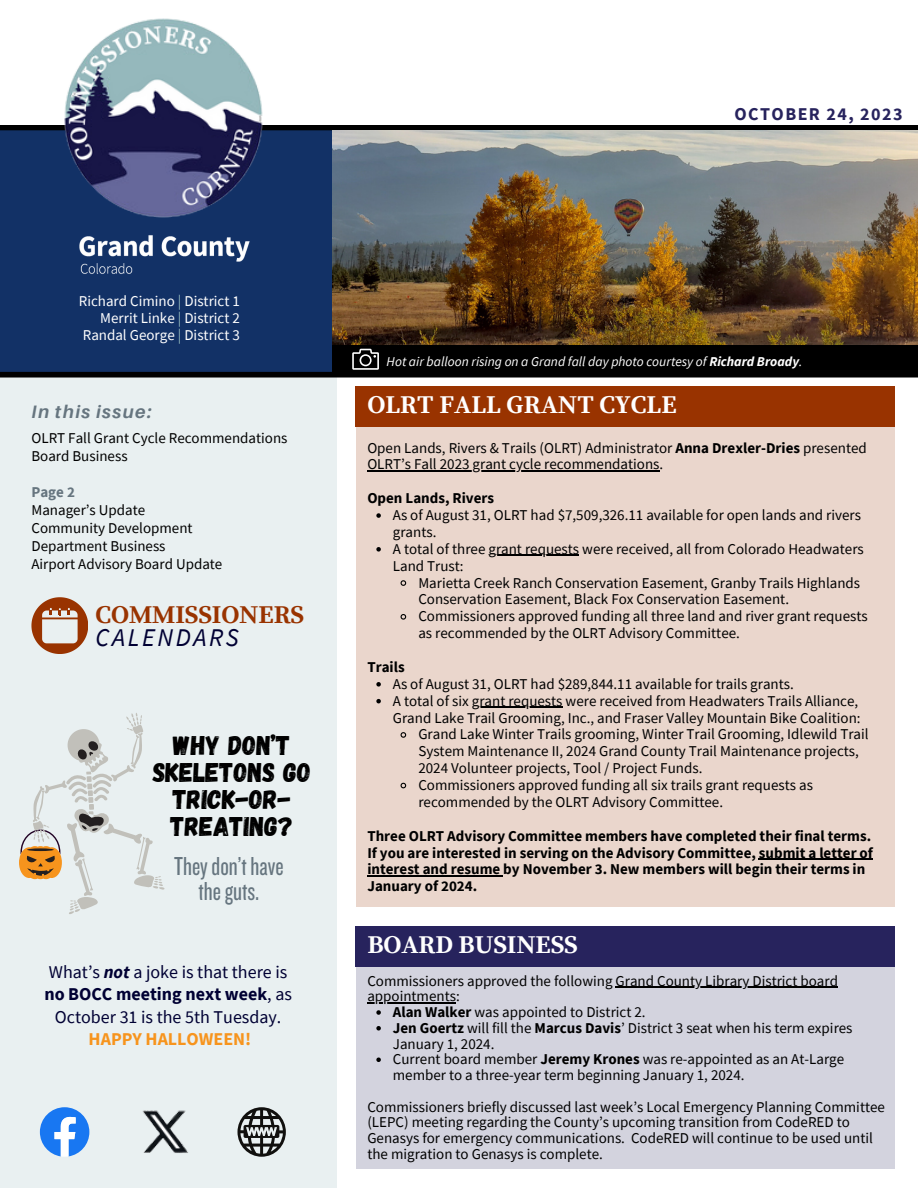
<style>
.page{position:relative;width:918px;height:1188px;background:#fff}
.page>*{position:absolute;margin:0;border:0;box-sizing:border-box;transform-origin:0 0}
.t1{font:27px/27px "Gagalin";color:#000;text-align:center}
.t2{font:27px/24.8px "Knockout 28";color:#66757f;text-align:center}
.t3{font:700 25.5px "Source Serif Pro";color:#fff}
.t4{font:700 25.5px "Source Serif Pro";letter-spacing:-.005em;color:#930}
.t5{font:italic 25.5px "Source Sans Pro";letter-spacing:.1em;color:#003}
.t6{font:18px/22.5px "Source Sans Pro";color:#003;text-align:center}
.t7{font:700 18px "Source Sans Pro";color:#f7941d}
.t8{font:700 18px "Source Sans Pro";letter-spacing:.08em;color:#27235d}
.t9{font:italic 700 18px "Aileron";letter-spacing:.08em;color:#66757f}
.t10{font:15px/16.8px "Source Sans Pro";color:#000}
.t11{font:700 15px/16.8px "Source Sans Pro";color:#000}
.t12{font:15px/16.8px "Source Sans Pro";color:#fff;text-align:right}
.t13{font:700 15px "Source Sans Pro";color:#66757f}
.t14{font:italic 13.5px "Source Sans Pro";color:#fff}
.s1{color:#94b8bb}
.s2{font-weight:700;font-style:italic}
.s3{font-weight:700}
</style>
<div class="page">
<div style="left:0;top:48px;width:336px;height:1140px;background:#e9f0f1"></div>
<div style="left:0;top:127px;width:336px;height:245px;background:#123166"></div>
<div style="left:0;top:125px;width:918px;height:5px;background:#000"></div>
<div style="left:0;top:0;width:918px;height:125px;background:#fff"></div>
<div style="left:0;top:372px;width:918px;height:6px;background:#000"></div>
<img style="left:0;top:18px;width:326px;height:200px">
<img style="left:79px;top:235px;width:171px;height:39px">
<svg style="left:40px;top:1107px;width:49px;height:23px"></svg>
<svg style="left:237px;top:1107px;width:49px;height:23px"></svg>
<div style="left:333px;top:344px;width:585px;height:30px;background:#000"></div>
<svg style="left:352px;top:349px;width:27px;height:21px"></svg>
<img style="left:142px;top:1110px;width:44px;height:20px">
<div style="left:355px;top:926px;width:540px;height:40px;background:#27235d"></div>
<div style="left:356px;top:961px;width:539px;height:207px;background:#d3d3de"></div>
<svg style="left:31px;top:597px;width:57px;height:56px"></svg>
<svg style="left:19px;top:713px;width:146px;height:201px"></svg>
<svg style="left:376px;top:1010px;width:5px;height:5px"></svg>
<svg style="left:376px;top:1026px;width:5px;height:5px"></svg>
<svg style="left:376px;top:1058px;width:5px;height:4px"></svg>
<hr style="left:616px;top:987px;width:222px;height:1px;background:#000">
<hr style="left:367px;top:1002px;width:89px;height:2px;background:#000">
<div style="left:356px;top:422px;width:539px;height:485px;background:#ead6cc"></div>
<div style="left:356px;top:386px;width:539px;height:40px;background:#930"></div>
<svg style="left:376px;top:513px;width:5px;height:5px"></svg>
<svg style="left:376px;top:547px;width:5px;height:5px"></svg>
<hr style="left:488px;top:555px;width:91px;height:1px;background:#000">
<svg style="left:400px;top:580px;width:7px;height:6px"></svg>
<svg style="left:400px;top:614px;width:7px;height:6px"></svg>
<svg style="left:376px;top:682px;width:5px;height:5px"></svg>
<svg style="left:376px;top:699px;width:5px;height:4px"></svg>
<hr style="left:472px;top:707px;width:91px;height:1px;background:#000">
<svg style="left:400px;top:732px;width:7px;height:6px"></svg>
<svg style="left:400px;top:782px;width:7px;height:7px"></svg>
<hr style="left:367px;top:471px;width:293px;height:1px;background:#000">
<hr style="left:759px;top:859px;width:114px;height:1px;background:#000">
<hr style="left:367px;top:876px;width:136px;height:1px;background:#000">
<img style="left:39px;top:1130px;width:247px;height:27px">
<img style="left:333px;top:130px;width:585px;height:214px">
<p class="t8" style="left:734px;top:102px;width:170px">OCTOBER 24, 2023</p>
<p class="t12" style="left:79px;top:293px;width:163px">Richard Cimino <span class="s1">|</span> District 1<br>Merrit Linke <span class="s1">|</span> District 2<br>Randal George <span class="s1">|</span> District 3</p>
<p class="t9" style="left:31px;top:400px;width:122px">In this issue:</p>
<p class="t10" style="left:31px;top:429px;width:258px;line-height:18px">OLRT Fall Grant Cycle Recommendations<br>Board Business</p>
<p class="t13" style="left:31px;top:483px;width:45px">Page 2</p>
<p class="t10" style="left:31px;top:501px;width:192px;line-height:18px">Manager’s Update<br>Community Development<br>Department Business<br>Airport Advisory Board Update</p>
<h2 class="t4" style="left:95px;top:599px;width:210px">COMMISSIONERS</h2>
<h2 class="t5" style="left:95px;top:621px;width:145px">CALENDARS</h2>
<h1 class="t1" style="left:153px;top:731px;width:160px">WHY DON’T<br>SKELETONS GO<br>TRICK-OR-<br>TREATING?</h1>
<h1 class="t2" style="left:174px;top:853px;width:111px">They don’t have the guts.</h1>
<p class="t6" style="left:44px;top:960px;width:249px">What’s <span class="s2">not</span> a joke is that there is <span class="s3">no BOCC meeting next week</span>, as<br>October 31 is the 5th Tuesday.</p>
<p class="t7" style="left:89px;top:1027px;width:164px">HAPPY HALLOWEEN!</p>
<p class="t14" style="left:387px;top:353px;width:417px">Hot air balloon rising on a Grand fall day photo courtesy of <span class="s3">Richard Broady</span>.</p>
<h2 class="t3" style="left:367px;top:390px;width:311px">OLRT FALL GRANT CYCLE</h2>
<p class="t10" style="left:367px;top:439px;width:501px">Open Lands, Rivers &amp; Trails (OLRT) Administrator <span class="s3">Anna Drexler-Dries</span> presented<br>OLRT’s Fall 2023 grant cycle recommendations.</p>
<p class="t11" style="left:367px;top:489px;width:128px">Open Lands, Rivers</p>
<p class="t10" style="left:393px;top:506px;width:472px">As of August 31, OLRT had $7,509,326.11 available for open lands and rivers grants.<br>A total of three grant requests were received, all from Colorado Headwaters Land Trust:</p>
<p class="t10" style="left:418px;top:574px;width:451px">Marietta Creek Ranch Conservation Easement, Granby Trails Highlands Conservation Easement, Black Fox Conservation Easement.<br>Commissioners approved funding all three land and river grant requests as recommended by the OLRT Advisory Committee.</p>
<p class="t11" style="left:367px;top:658px;width:39px">Trails</p>
<p class="t10" style="left:393px;top:675px;width:403px">As of August 31, OLRT had $289,844.11 available for trails grants.</p>
<p class="t10" style="left:393px;top:692px;width:467px">A total of six grant requests were received from Headwaters Trails Alliance,</p>
<p class="t10" style="left:393px;top:709px;width:469px">Grand Lake Trail Grooming, Inc., and Fraser Valley Mountain Bike Coalition:</p>
<p class="t10" style="left:418px;top:726px;width:452px">Grand Lake Winter Trails grooming, Winter Trail Grooming, Idlewild Trail</p>
<p class="t10" style="left:418px;top:743px;width:442px">System Maintenance II, 2024 Grand County Trail Maintenance projects,</p>
<p class="t10" style="left:418px;top:759px;width:286px">2024 Volunteer projects, Tool / Project Funds.</p>
<p class="t10" style="left:418px;top:776px;width:396px">Commissioners approved funding all six trails grant requests as</p>
<p class="t10" style="left:418px;top:793px;width:306px">recommended by the OLRT Advisory Committee.</p>
<p class="t11" style="left:367px;top:827px;width:507px">Three OLRT Advisory Committee members have completed their final terms.<br>If you are interested in serving on the Advisory Committee, submit a letter of interest and resume by November 3. New members will begin their terms in January of 2024.</p>
<h2 class="t3" style="left:367px;top:930px;width:212px">BOARD BUSINESS</h2>
<p class="t10" style="left:367px;top:972px;width:472px">Commissioners approved the following Grand County Library District board</p>
<p class="t10" style="left:367px;top:988px;width:94px">appointments:</p>
<p class="t10" style="left:393px;top:1003px;width:254px"><span class="s3">Alan Walker</span> was appointed to District 2.</p>
<p class="t10" style="left:393px;top:1019px;width:461px"><span class="s3">Jen Goertz</span> will fill the <span class="s3">Marcus Davis</span>’ District 3 seat when his term expires</p>
<p class="t10" style="left:393px;top:1035px;width:103px">January 1, 2024.</p>
<p class="t10" style="left:393px;top:1051px;width:453px">Current board member <span class="s3">Jeremy Krones</span> was re-appointed as an At-Large</p>
<p class="t10" style="left:393px;top:1066px;width:353px">member to a three-year term beginning January 1, 2024.</p>
<p class="t10" style="left:367px;top:1098px;width:519px;line-height:15.8px">Commissioners briefly discussed last week’s Local Emergency Planning Committee (LEPC) meeting regarding the County’s upcoming transition from CodeRED to Genasys for emergency communications. CodeRED will continue to be used until the migration to Genasys is complete.</p>
</div>
